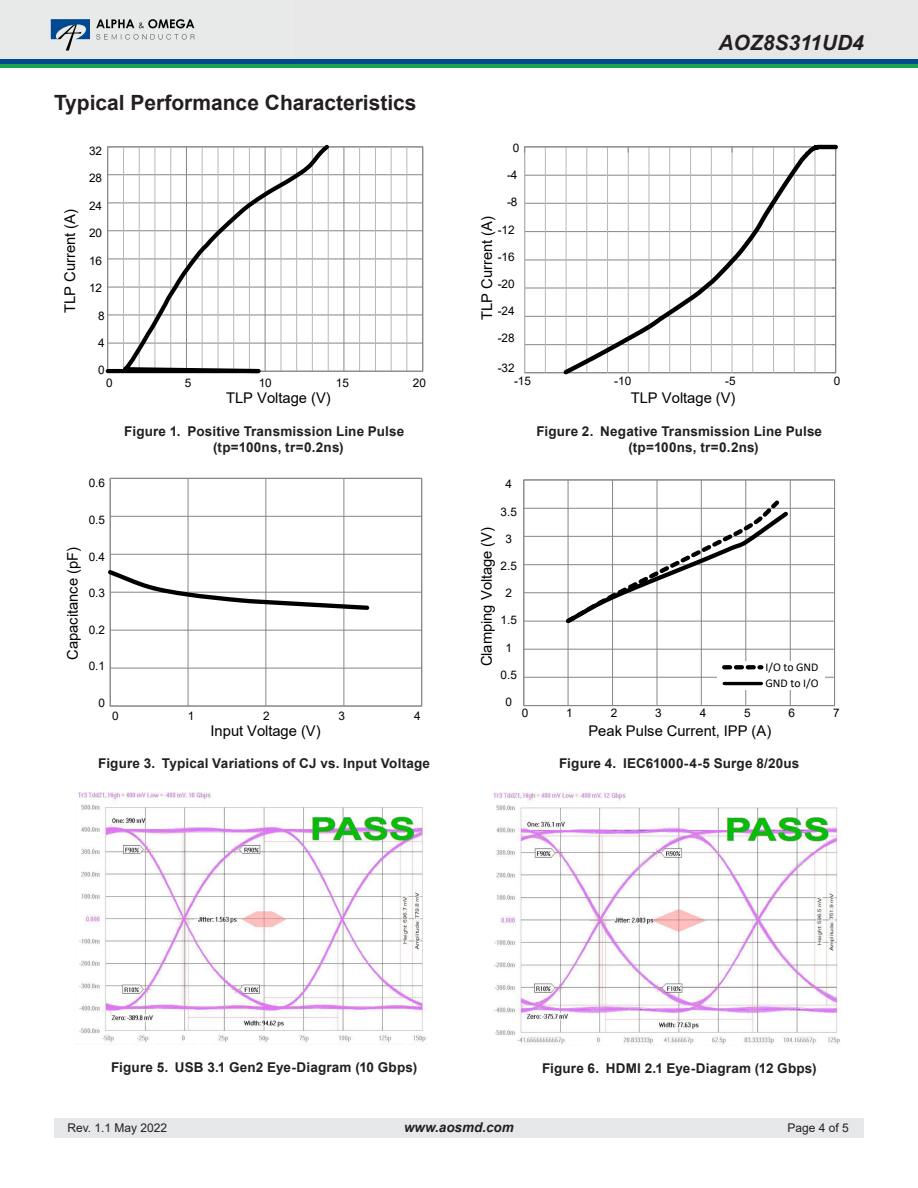
<style>
.page{position:relative;width:918px;height:1188px;background:#fff}
.page>*{position:absolute;margin:0;border:0;box-sizing:border-box;transform-origin:0 0}
.t1{font:700 21px "Arial";color:#231f20}
.t2{font:italic 700 21px "Arial";color:#231f20}
.t3{font:14.7px "Arial";color:#000}
.t4{font:700 13.5px/16.2px "Arial";letter-spacing:.015em;color:#231f20}
.t5{font:italic 700 13.5px "Arial";color:#231f20}
.t6{font:12px "Arial";color:#231f20}
.t7{font:11.85px "Arial";color:#000}
.t8{font:11.85px/16.2px "Calibri";letter-spacing:-.005em;color:#000}
</style>
<div class="page">
<div style="left:54px;top:1119px;width:810px;height:19px;background:#e6e7e9"></div>
<div style="left:0;top:0;width:918px;height:61px;background:#e7e7e7"></div>
<div style="left:0;top:59px;width:918px;height:5px;background:#014990"></div>
<hr style="left:0;top:64px;width:918px;height:4px;background:#1da252">
<hr style="left:108px;top:147px;width:315px;height:1px;background:#868686">
<hr style="left:108px;top:174px;width:315px;height:1px;background:#868686">
<hr style="left:108px;top:203px;width:315px;height:1px;background:#868686">
<hr style="left:108px;top:230px;width:315px;height:1px;background:#868686">
<hr style="left:108px;top:259px;width:315px;height:1px;background:#868686">
<hr style="left:108px;top:287px;width:315px;height:1px;background:#868686">
<hr style="left:108px;top:315px;width:315px;height:1px;background:#868686">
<hr style="left:108px;top:343px;width:315px;height:1px;background:#868686">
<hr style="left:406px;top:147px;width:1px;height:224px;background:#b7b7b7">
<hr style="left:391px;top:147px;width:1px;height:224px;background:#b7b7b7">
<hr style="left:375px;top:147px;width:1px;height:224px;background:#b7b7b7">
<hr style="left:359px;top:147px;width:1px;height:224px;background:#b7b7b7">
<hr style="left:422px;top:147px;width:1px;height:224px;background:#868686">
<hr style="left:344px;top:147px;width:1px;height:224px;background:#868686">
<hr style="left:108px;top:371px;width:315px;height:1px;background:#868686">
<svg style="left:105px;top:144px;width:228px;height:230px"></svg>
<hr style="left:525px;top:175px;width:311px;height:1px;background:#868686">
<hr style="left:525px;top:203px;width:311px;height:1px;background:#868686">
<hr style="left:525px;top:231px;width:311px;height:1px;background:#868686">
<hr style="left:525px;top:260px;width:311px;height:1px;background:#868686">
<hr style="left:525px;top:288px;width:311px;height:1px;background:#868686">
<hr style="left:525px;top:316px;width:311px;height:1px;background:#868686">
<hr style="left:525px;top:344px;width:311px;height:1px;background:#868686">
<hr style="left:525px;top:372px;width:311px;height:1px;background:#868686">
<hr style="left:545px;top:147px;width:1px;height:226px;background:#b7b7b7">
<hr style="left:524px;top:147px;width:1px;height:226px;background:#b7b7b7">
<hr style="left:525px;top:147px;width:311px;height:1px;background:#868686">
<svg style="left:560px;top:144px;width:278px;height:231px"></svg>
<hr style="left:110px;top:478px;width:312px;height:1px;background:#868686">
<hr style="left:110px;top:516px;width:312px;height:1px;background:#868686">
<hr style="left:110px;top:554px;width:312px;height:1px;background:#868686">
<hr style="left:110px;top:592px;width:312px;height:1px;background:#868686">
<hr style="left:110px;top:630px;width:312px;height:1px;background:#868686">
<hr style="left:110px;top:668px;width:312px;height:1px;background:#868686">
<hr style="left:421px;top:478px;width:1px;height:228px;background:#868686">
<hr style="left:344px;top:478px;width:1px;height:228px;background:#868686">
<hr style="left:265px;top:478px;width:1px;height:228px;background:#868686">
<hr style="left:188px;top:478px;width:1px;height:228px;background:#868686">
<hr style="left:110px;top:478px;width:1px;height:228px;background:#868686">
<hr style="left:110px;top:706px;width:312px;height:1px;background:#868686">
<svg style="left:108px;top:567px;width:264px;height:45px"></svg>
<hr style="left:524px;top:480px;width:311px;height:1px;background:#868686">
<hr style="left:524px;top:508px;width:311px;height:1px;background:#868686">
<hr style="left:524px;top:536px;width:311px;height:1px;background:#868686">
<hr style="left:524px;top:564px;width:311px;height:1px;background:#868686">
<hr style="left:524px;top:592px;width:311px;height:1px;background:#868686">
<hr style="left:524px;top:621px;width:311px;height:1px;background:#868686">
<hr style="left:524px;top:649px;width:311px;height:1px;background:#868686">
<hr style="left:524px;top:677px;width:311px;height:1px;background:#868686">
<hr style="left:834px;top:480px;width:1px;height:226px;background:#868686">
<hr style="left:790px;top:480px;width:1px;height:226px;background:#868686">
<hr style="left:745px;top:480px;width:1px;height:226px;background:#868686">
<hr style="left:701px;top:480px;width:1px;height:226px;background:#868686">
<hr style="left:657px;top:480px;width:1px;height:226px;background:#868686">
<hr style="left:612px;top:480px;width:1px;height:226px;background:#868686">
<hr style="left:568px;top:480px;width:1px;height:226px;background:#868686">
<hr style="left:523px;top:480px;width:1px;height:226px;background:#868686">
<hr style="left:524px;top:705px;width:311px;height:1px;background:#868686">
<svg style="left:562px;top:497px;width:230px;height:130px"></svg>
<div style="left:717px;top:661px;width:108px;height:29px;background:#fff"></div>
<svg style="left:724px;top:665px;width:37px;height:4px"></svg>
<hr style="left:724px;top:682px;width:37px;height:3px;background:#000">
<img style="left:78px;top:792px;width:350px;height:250px">
<img style="left:493px;top:792px;width:347px;height:252px">
<svg style="left:96px;top:19px;width:98px;height:9px"></svg>
<svg style="left:51px;top:19px;width:39px;height:32px"></svg>
<svg style="left:96px;top:34px;width:98px;height:5px"></svg>
<h1 class="t2" style="left:718px;top:28px;width:147px">AOZ8S311UD4</h1>
<h1 class="t1" style="left:54px;top:88px;width:364px">Typical Performance Characteristics</h1>
<p class="t7" style="left:89px;top:143px;width:15px">32</p>
<p class="t7" style="left:513px;top:140px;width:8px">0</p>
<p class="t7" style="left:89px;top:170px;width:15px">28</p>
<p class="t7" style="left:507px;top:167px;width:12px">-4</p>
<p class="t3" style="left:60px;top:313px;width:105px;rotate:-90deg">TLP Current (A)</p>
<p class="t7" style="left:89px;top:198px;width:15px">24</p>
<p class="t7" style="left:89px;top:225px;width:15px">20</p>
<p class="t7" style="left:89px;top:252px;width:15px">16</p>
<p class="t7" style="left:89px;top:280px;width:15px">12</p>
<p class="t7" style="left:98px;top:307px;width:8px">8</p>
<p class="t7" style="left:507px;top:194px;width:12px">-8</p>
<p class="t3" style="left:477px;top:320px;width:105px;rotate:-90deg">TLP Current (A)</p>
<p class="t7" style="left:498px;top:221px;width:18px">-12</p>
<p class="t7" style="left:498px;top:248px;width:18px">-16</p>
<p class="t7" style="left:498px;top:275px;width:18px">-20</p>
<p class="t7" style="left:498px;top:303px;width:18px">-24</p>
<p class="t7" style="left:98px;top:335px;width:8px">4</p>
<p class="t7" style="left:498px;top:330px;width:18px">-28</p>
<p class="t7" style="left:98px;top:362px;width:8px">0</p>
<p class="t7" style="left:106px;top:375px;width:8px">0</p>
<p class="t7" style="left:185px;top:375px;width:8px">5</p>
<p class="t7" style="left:259px;top:375px;width:15px">10</p>
<p class="t7" style="left:336px;top:375px;width:15px">15</p>
<p class="t7" style="left:413px;top:375px;width:15px">20</p>
<p class="t7" style="left:498px;top:360px;width:18px">-32</p>
<p class="t7" style="left:514px;top:373px;width:18px">-15</p>
<p class="t7" style="left:614px;top:373px;width:18px">-10</p>
<p class="t7" style="left:725px;top:373px;width:12px">-5</p>
<p class="t7" style="left:834px;top:373px;width:8px">0</p>
<p class="t3" style="left:226px;top:388px;width:106px">TLP Voltage (V)</p>
<p class="t4" style="left:213px;top:423px;width:193px;text-indent:-89px">Figure 1. Positive Transmission Line Pulse (tp=100ns, tr=0.2ns)</p>
<p class="t3" style="left:631px;top:388px;width:106px">TLP Voltage (V)</p>
<p class="t4" style="left:628px;top:423px;width:195px;text-indent:-92px">Figure 2. Negative Transmission Line Pulse (tp=100ns, tr=0.2ns)</p>
<p class="t7" style="left:89px;top:475px;width:18px">0.6</p>
<p class="t7" style="left:505px;top:476px;width:8px">4</p>
<p class="t7" style="left:89px;top:512px;width:18px">0.5</p>
<p class="t7" style="left:501px;top:503px;width:18px">3.5</p>
<p class="t3" style="left:63px;top:660px;width:114px;rotate:-90deg">Capacitance (pF)</p>
<p class="t7" style="left:89px;top:548px;width:18px">0.4</p>
<p class="t7" style="left:89px;top:585px;width:18px">0.3</p>
<p class="t7" style="left:89px;top:622px;width:18px">0.2</p>
<p class="t7" style="left:89px;top:658px;width:18px">0.1</p>
<p class="t3" style="left:476px;top:666px;width:141px;rotate:-90deg">Clamping Voltage (V)</p>
<p class="t7" style="left:505px;top:530px;width:8px">3</p>
<p class="t7" style="left:501px;top:558px;width:18px">2.5</p>
<p class="t7" style="left:505px;top:585px;width:8px">2</p>
<p class="t7" style="left:501px;top:612px;width:18px">1.5</p>
<p class="t7" style="left:505px;top:639px;width:8px">1</p>
<p class="t7" style="left:500px;top:667px;width:18px">0.5</p>
<p class="t8" style="left:765px;top:658px;width:55px">I/O to GND<br>GND to I/O</p>
<p class="t7" style="left:99px;top:695px;width:8px">0</p>
<p class="t7" style="left:112px;top:708px;width:8px">0</p>
<p class="t7" style="left:188px;top:708px;width:8px">1</p>
<p class="t7" style="left:263px;top:708px;width:8px">2</p>
<p class="t7" style="left:339px;top:708px;width:8px">3</p>
<p class="t7" style="left:414px;top:708px;width:8px">4</p>
<p class="t7" style="left:505px;top:694px;width:8px">0</p>
<p class="t7" style="left:522px;top:704px;width:8px">0</p>
<p class="t7" style="left:566px;top:704px;width:8px">1</p>
<p class="t7" style="left:611px;top:704px;width:8px">2</p>
<p class="t7" style="left:655px;top:704px;width:8px">3</p>
<p class="t7" style="left:700px;top:704px;width:8px">4</p>
<p class="t7" style="left:744px;top:704px;width:8px">5</p>
<p class="t7" style="left:789px;top:704px;width:8px">6</p>
<p class="t7" style="left:833px;top:704px;width:8px">7</p>
<p class="t3" style="left:210px;top:721px;width:112px">Input Voltage (V)</p>
<p class="t4" style="left:98px;top:755px;width:333px">Figure 3. Typical Variations of CJ vs. Input Voltage</p>
<p class="t3" style="left:588px;top:721px;width:184px">Peak Pulse Current, IPP (A)</p>
<p class="t4" style="left:559px;top:755px;width:242px">Figure 4. IEC61000-4-5 Surge 8/20us</p>
<p class="t4" style="left:111px;top:1059px;width:308px">Figure 5. USB 3.1 Gen2 Eye-Diagram (10 Gbps)</p>
<p class="t4" style="left:542px;top:1061px;width:276px">Figure 6. HDMI 2.1 Eye-Diagram (12 Gbps)</p>
<p class="t6" style="left:68px;top:1120px;width:101px">Rev. 1.1 May 2022</p>
<p class="t5" style="left:404px;top:1118px;width:111px">www.aosmd.com</p>
<p class="t6" style="left:788px;top:1120px;width:63px">Page 4 of 5</p>
</div>
